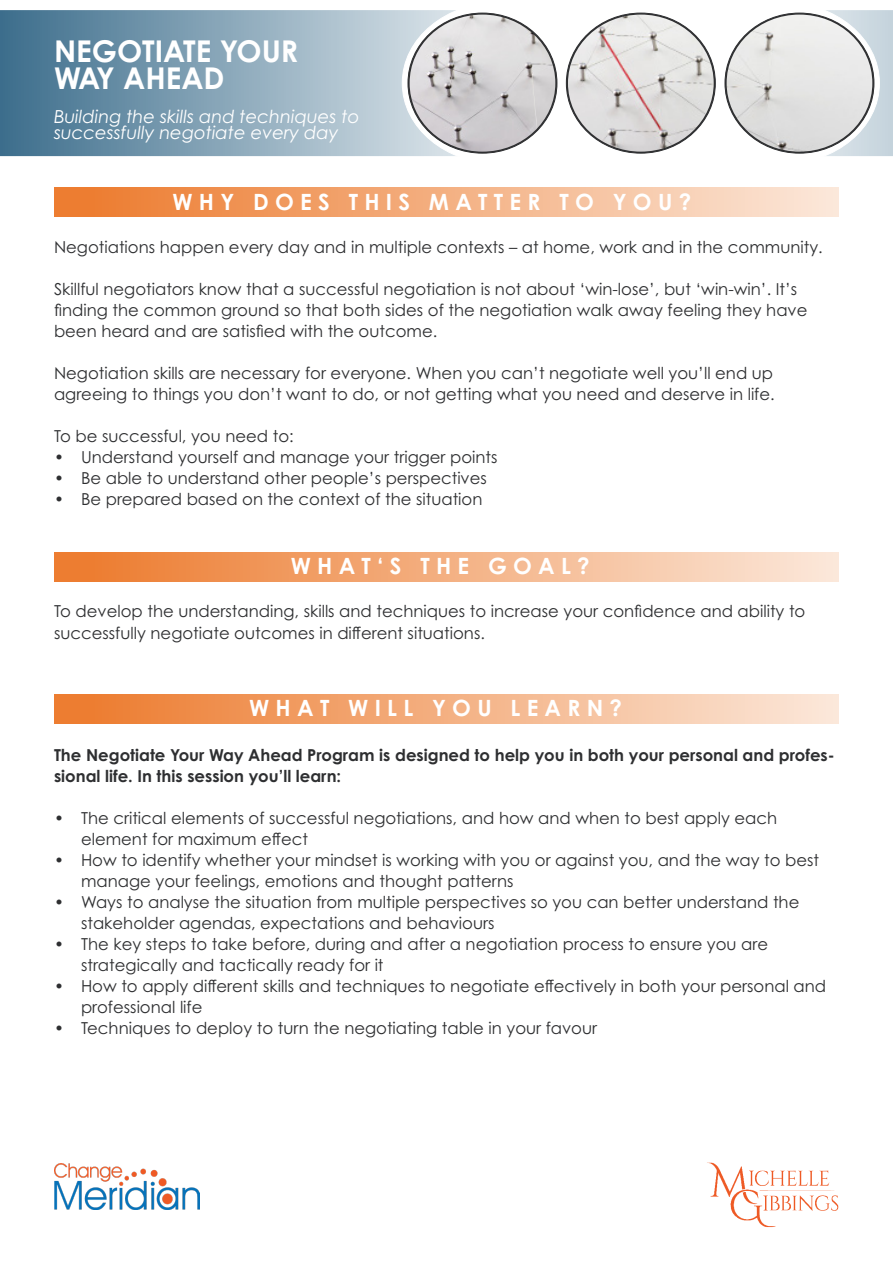
<style>
.page{position:relative;width:893px;height:1263px;background:#fff}
.page>*{position:absolute;margin:0;border:0;box-sizing:border-box;transform-origin:0 0}
.Normal__Web{font:700 30px "Century Gothic Pro";color:#fff}
.t1{font:700 22.35px "Century Gothic Pro";color:#fff}
.Normal__Web-2{font:italic 18px/16.2px "Century Gothic Pro";color:#fff}
.t2{font:16.5px/21px "Century Gothic Pro";color:#2e2f31}
.t3{font:700 16.5px/21px "Century Gothic Pro";color:#2e2f31}
</style>
<div class="page">
<svg style="left:0;top:10px;width:456px;height:146px;background:#83a2b5"></svg>
<div style="left:402px;top:2px;width:195px;height:162px;background:#fff;border-radius:50%"></div>
<svg style="left:826px;top:10px;width:67px;height:146px;background:#c9d6df"></svg>
<div style="left:685px;top:2px;width:194px;height:162px;background:#fff;border-radius:50%"></div>
<img style="left:568px;top:15px;width:146px;height:137px">
<img style="left:727px;top:15px;width:145px;height:137px">
<img style="left:410px;top:15px;width:145px;height:137px">
<div style="left:54px;top:187px;width:785px;height:30px;background:linear-gradient(to right,#ec782a,#fbe8db)"></div>
<div style="left:54px;top:552px;width:785px;height:30px;background:linear-gradient(to right,#ec782a,#fbe8db)"></div>
<img style="left:54px;top:1163px;width:146px;height:46px">
<div style="left:54px;top:694px;width:785px;height:30px;background:linear-gradient(to right,#ec782a,#fbe8db)"></div>
<img style="left:707px;top:1162px;width:132px;height:66px">
<p class="Normal__Web" style="left:54px;top:32px;width:246px">NEGOTIATE YOUR</p>
<p class="Normal__Web" style="left:54px;top:59px;width:172px">WAY AHEAD</p>
<p class="Normal__Web-2" style="left:54px;top:108px;width:307px">Building the skills and techniques to successfully negotiate every day</p>
<p class="t1" style="left:172px;top:188px;width:520px">W H Y D O E S T H I S M A T T E R T O Y O U ?</p>
<p class="t2" style="left:54px;top:237px;width:770px">Negotiations happen every day and in multiple contexts – at home, work and in the community.</p>
<p class="t2" style="left:54px;top:279px;width:755px">Skillful negotiators know that a successful negotiation is not about ‘win-lose’, but ‘win-win’. It’s finding the common ground so that both sides of the negotiation walk away feeling they have been heard and are satisfied with the outcome.</p>
<p class="t2" style="left:54px;top:363px;width:722px">Negotiation skills are necessary for everyone. When you can’t negotiate well you’ll end up agreeing to things you don’t want to do, or not getting what you need and deserve in life.</p>
<p class="t2" style="left:54px;top:426px;width:241px">To be successful, you need to:</p>
<p class="t2" style="left:54px;top:447px;width:445px">• Understand yourself and manage your trigger points</p>
<p class="t2" style="left:54px;top:468px;width:434px">• Be able to understand other people’s perspectives</p>
<p class="t2" style="left:54px;top:489px;width:430px">• Be prepared based on the context of the situation</p>
<p class="t1" style="left:291px;top:552px;width:301px">W H A T ‘ S T H E G O A L ?</p>
<p class="t2" style="left:54px;top:601px;width:753px">To develop the understanding, skills and techniques to increase your confidence and ability to successfully negotiate outcomes in different situations.</p>
<p class="t1" style="left:249px;top:694px;width:375px">W H A T W I L L Y O U L E A R N ?</p>
<p class="t3" style="left:54px;top:744px;width:782px">The Negotiate Your Way Ahead Program is designed to help you in both your personal and profes&shy;sional life. In this session you’ll learn:</p>
<p class="t2" style="left:81px;top:808px;width:698px;text-indent:-27px">• The critical elements of successful negotiations, and how and when to best apply each element for maximum effect</p>
<p class="t2" style="left:81px;top:850px;width:740px;text-indent:-27px">• How to identify whether your mindset is working with you or against you, and the way to best manage your feelings, emotions and thought patterns</p>
<p class="t2" style="left:81px;top:892px;width:720px;text-indent:-27px">• Ways to analyse the situation from multiple perspectives so you can better understand the stakeholder agendas, expectations and behaviours</p>
<p class="t2" style="left:81px;top:934px;width:689px;text-indent:-27px">• The key steps to take before, during and after a negotiation process to ensure you are strategically and tactically ready for it</p>
<p class="t2" style="left:81px;top:976px;width:747px;text-indent:-27px">• How to apply different skills and techniques to negotiate effectively in both your personal and professional life</p>
<p class="t2" style="left:54px;top:1018px;width:545px">• Techniques to deploy to turn the negotiating table in your favour</p>
</div>
